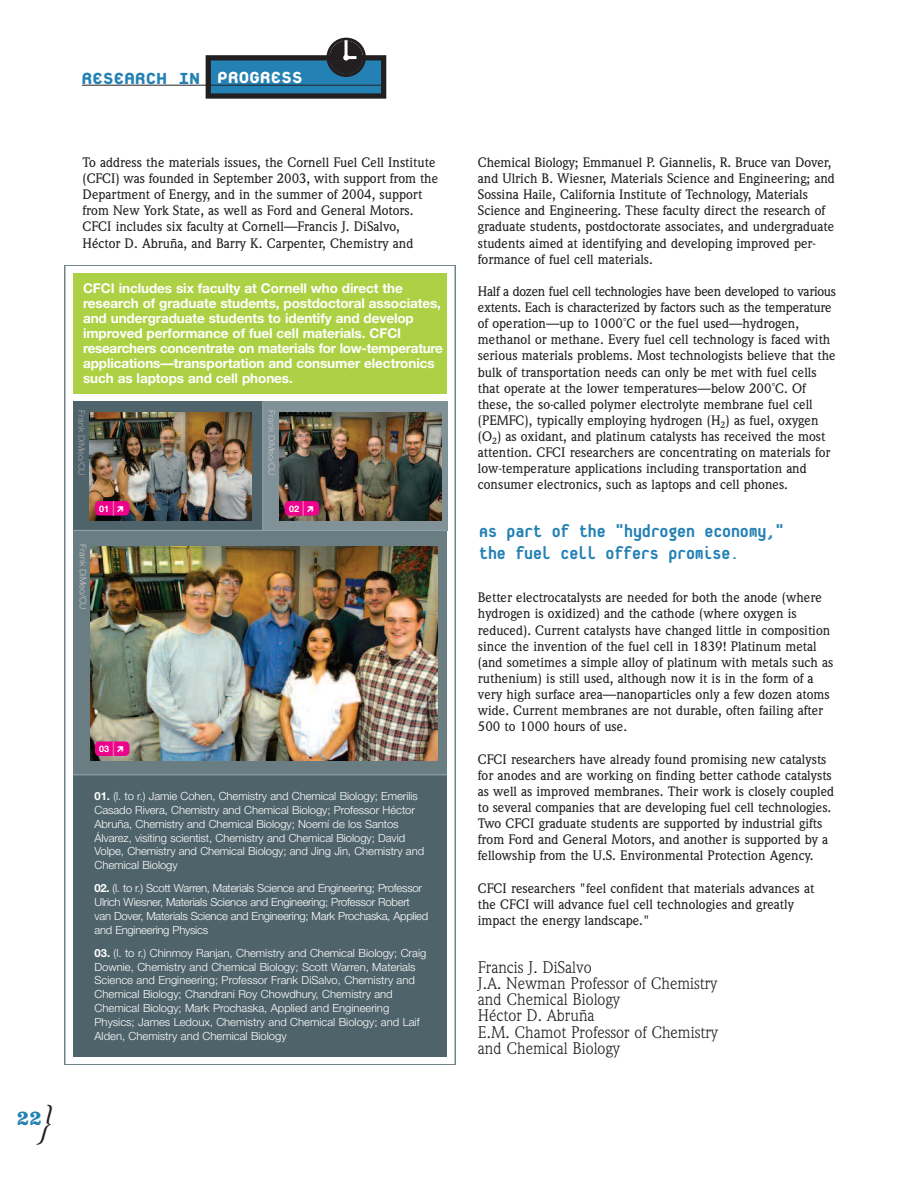
<style>
.page{position:relative;width:918px;height:1188px;background:#fff}
.page>*{position:absolute;margin:0;border:0;box-sizing:border-box;transform-origin:0 0}
.t1{font:italic 43.2px "Weidemann";color:#231f20}
.t2{font:800 24px "Platelet";letter-spacing:-.02em;color:#2381b4}
.t3{font:800 19.5px/22.5px "Platelet";letter-spacing:-.01em;color:#2381b4}
.t4{font:700 17.55px "Belizio";color:#2381b4}
.t5{font:16.5px/16px "Weidemann";color:#231f20}
.t6{font:500 13.5px/16.2px "Weidemann";color:#231f20}
.t7{font:700 13.5px/15px "Helvetica Neue";letter-spacing:-.005em;color:#fff}
.t8{font:300 11.25px/13.8px "Helvetica Neue";letter-spacing:-.005em;color:#fff}
.t9{font:300 9px "Helvetica Neue";color:#c7c8ca}
.t10{font:300 9px "Helvetica Neue";color:#a8a9ad}
.t11{font:700 9px "Helvetica Neue";color:#fff}
.s1{color:#fff}
.s2{font-family:"Arrow Dynamic"}
.s3{font-weight:700}
</style>
<div class="page">
<div style="left:73px;top:401px;width:374px;height:656px;background:#4f636a"></div>
<div style="left:263px;top:401px;width:184px;height:130px;background:#809198"></div>
<div style="left:73px;top:530px;width:374px;height:245px;background:#6a7d83"></div>
<div style="left:73px;top:273px;width:374px;height:120px;background:#add145"></div>
<hr style="left:73px;top:530px;width:374px;height:1px;background:#98a7ae">
<hr style="left:73px;top:774px;width:374px;height:1px;background:#98a7ae">
<img style="left:89px;top:412px;width:162px;height:108px">
<img style="left:91px;top:546px;width:347px;height:215px">
<img style="left:280px;top:412px;width:162px;height:108px">
<hr style="left:262px;top:401px;width:1px;height:130px;background:#98a7ae">
<div style="left:95px;top:501px;width:34px;height:15px;background:#ed028c;border-radius:4px"></div>
<svg style="left:113px;top:501px;width:1px;height:15px"></svg>
<div style="left:95px;top:741px;width:34px;height:15px;background:#ed028c;border-radius:4px"></div>
<svg style="left:113px;top:741px;width:1px;height:15px"></svg>
<div style="left:285px;top:501px;width:34px;height:15px;background:#ed028c;border-radius:4px"></div>
<svg style="left:302px;top:501px;width:2px;height:15px"></svg>
<div style="left:208px;top:58px;width:176px;height:38px;background:#2381b4"></div>
<div style="left:206px;top:55px;width:180px;height:44px;border:5px solid #231f20"></div>
<hr style="left:82px;top:85px;width:303px;height:1px;background:#231f20">
<svg style="left:326px;top:38px;width:40px;height:39px"></svg>
<h2 class="t2" style="left:82px;top:61px;width:223px">RESEARCH IN <span class="s1">PROGRESS</span></h2>
<h1 class="t1" style="left:38px;top:1105px;width:13px">}</h1>
<p class="t4" style="left:16px;top:1108px;width:27px">22</p>
<p class="t6" style="left:83px;top:155px;width:357px">To address the materials issues, the Cornell Fuel Cell Institute (CFCI) was founded in September 2003, with support from the Department of Energy, and in the summer of 2004, support from New York State, as well as Ford and General Motors.<br>CFCI includes six faculty at Cornell—Francis J. DiSalvo, Héctor D. Abruña, and Barry K. Carpenter, Chemistry and</p>
<p class="t6" style="left:478px;top:155px;width:359px">Chemical Biology; Emmanuel P. Giannelis, R. Bruce van Dover, and Ulrich B. Wiesner, Materials Science and Engineering; and Sossina Haile, California Institute of Technology, Materials Science and Engineering. These faculty direct the research of graduate students, postdoctorate associates, and undergraduate students aimed at identifying and developing improved per&shy;formance of fuel cell materials.</p>
<p class="t6" style="left:478px;top:284px;width:360px">Half a dozen fuel cell technologies have been developed to various extents. Each is characterized by factors such as the temperature of operation—up to 1000˚C or the fuel used—hydrogen, methanol or methane. Every fuel cell technology is faced with serious materials problems. Most technologists believe that the bulk of transportation needs can only be met with fuel cells that operate at the lower temperatures—below 200˚C. Of these, the so-called polymer electrolyte membrane fuel cell (PEMFC), typically employing hydrogen (H<sub>2</sub>) as fuel, oxygen (O<sub>2</sub>) as oxidant, and platinum catalysts has received the most attention. CFCI researchers are concentrating on materials for low-temperature applications including transportation and consumer electronics, such as laptops and cell phones.</p>
<p class="t7" style="left:83px;top:282px;width:362px">CFCI includes six faculty at Cornell who direct the research of graduate students, postdoctoral associates, and undergraduate students to identify and develop improved performance of fuel cell materials. CFCI researchers concentrate on materials for low-temperature applications—transportation and consumer electronics such as laptops and cell phones.</p>
<p class="t10" style="left:85px;top:410px;width:66px;rotate:90deg">Frank DiMeo/CU</p>
<p class="t9" style="left:275px;top:410px;width:66px;rotate:90deg">Frank DiMeo/CU</p>
<p class="t9" style="left:86px;top:544px;width:66px;rotate:90deg">Frank DiMeo/CU</p>
<p class="t11" style="left:99px;top:505px;width:27px">01 <span class="s2">W</span></p>
<p class="t11" style="left:289px;top:505px;width:27px">02 <span class="s2">W</span></p>
<p class="t11" style="left:99px;top:746px;width:27px">03 <span class="s2">W</span></p>
<p class="t8" style="left:95px;top:790px;width:331px"><span class="s3">01.</span> (l. to r.) Jamie Cohen, Chemistry and Chemical Biology; Emerilis Casado Rivera, Chemistry and Chemical Biology; Professor Héctor Abruña, Chemistry and Chemical Biology; Noemí de los Santos Álvarez, visiting scientist, Chemistry and Chemical Biology; David Volpe, Chemistry and Chemical Biology; and Jing Jin, Chemistry and Chemical Biology</p>
<p class="t8" style="left:95px;top:882px;width:335px"><span class="s3">02.</span> (l. to r.) Scott Warren, Materials Science and Engineering; Professor Ulrich Wiesner, Materials Science and Engineering; Professor Robert van Dover, Materials Science and Engineering; Mark Prochaska, Applied and Engineering Physics</p>
<p class="t8" style="left:95px;top:947px;width:333px"><span class="s3">03.</span> (l. to r.) Chinmoy Ranjan, Chemistry and Chemical Biology; Craig Downie, Chemistry and Chemical Biology; Scott Warren, Materials Science and Engineering; Professor Frank DiSalvo, Chemistry and Chemical Biology; Chandrani Roy Chowdhury, Chemistry and Chemical Biology; Mark Prochaska, Applied and Engineering Physics; James Ledoux, Chemistry and Chemical Biology; and Laif Alden, Chemistry and Chemical Biology</p>
<h3 class="t3" style="left:479px;top:519px;width:306px">As part of the "hydrogen economy," the fuel cell offers promise.</h3>
<p class="t6" style="left:478px;top:591px;width:357px">Better electrocatalysts are needed for both the anode (where hydrogen is oxidized) and the cathode (where oxygen is reduced). Current catalysts have changed little in composition since the invention of the fuel cell in 1839! Platinum metal (and sometimes a simple alloy of platinum with metals such as ruthenium) is still used, although now it is in the form of a very high surface area—nanoparticles only a few dozen atoms wide. Current membranes are not durable, often failing after 500 to 1000 hours of use.</p>
<p class="t6" style="left:478px;top:752px;width:358px">CFCI researchers have already found promising new catalysts for anodes and are working on finding better cathode catalysts as well as improved membranes. Their work is closely coupled to several companies that are developing fuel cell technologies.<br>Two CFCI graduate students are supported by industrial gifts from Ford and General Motors, and another is supported by a fellowship from the U.S. Environmental Protection Agency.</p>
<p class="t6" style="left:478px;top:881px;width:338px">CFCI researchers "feel confident that materials advances at the CFCI will advance fuel cell technologies and greatly impact the energy landscape."</p>
<p class="t5" style="left:478px;top:961px;width:242px">Francis J. DiSalvo<br>J.A. Newman Professor of Chemistry and Chemical Biology<br>Héctor D. Abruña<br>E.M. Chamot Professor of Chemistry and Chemical Biology</p>
</div>
